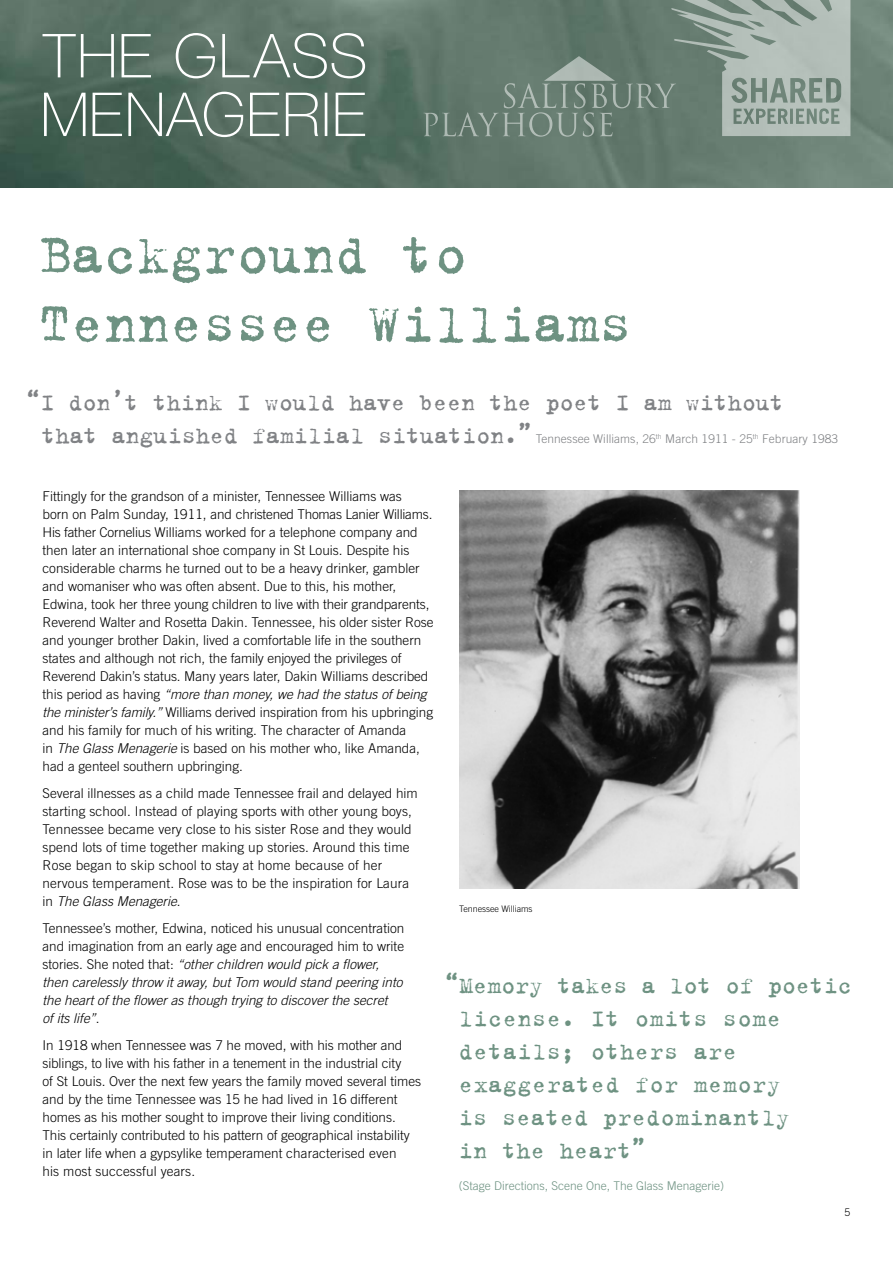
<style>
.page{position:relative;width:893px;height:1263px;background:#fff}
.page>*{position:absolute;margin:0;border:0;box-sizing:border-box;transform-origin:0 0}
.t1{font:60px/69px "Trixie";color:#6e9282}
.t2{font:25.5px/33px "Trixie";letter-spacing:.025em;color:#6e9282}
.t3{font:25.5px "Trixie";color:#808285}
.t4{font:300 13.5px/18px "Trade Gothic";color:#000}
.t5{font:italic 300 13.5px/18px "Trade Gothic";color:#000}
.t6{font:300 12px "Trade Gothic";letter-spacing:.005em;color:#808285}
.t7{font:300 12px "Trade Gothic";color:#6e9282}
.t8{font:300 10.5px "Trade Gothic";color:#000}
.t9{font:300 9px "Trade Gothic";letter-spacing:-.005em;color:#000}
.s1{font-family:"Trixie";font-weight:400;font-size:25.5px}
.s2{font-style:italic}
.s3{font-style:normal}
</style>
<div class="page">
<img style="left:459px;top:491px;width:341px;height:397px">
<img style="left:0;top:0;width:893px;height:187px">
<svg style="left:43px;top:33px;width:322px;height:45px;background:#71867b"></svg>
<svg style="left:44px;top:92px;width:321px;height:45px;background:#71857a"></svg>
<svg style="left:423px;top:0;width:427px;height:137px;background:#7a8d83"></svg>
<h1 class="t1" style="left:38px;top:218px;width:596px">Background to<br>Tennessee Williams</h1>
<h2 class="t3" style="left:26px;top:386px;width:759px">“I don’t think I would have been the poet I am without</h2>
<p class="t6" style="left:41px;top:432px;width:798px"><span class="s1">that anguished familial situation.”</span> Tennessee Williams, 26<sup>th</sup> March 1911 - 25<sup>th</sup> February 1983</p>
<p class="t4" style="left:43px;top:487px;width:393px">Fittingly for the grandson of a minister, Tennessee Williams was<br>born on Palm Sunday, 1911, and christened Thomas Lanier Williams.<br>His father Cornelius Williams worked for a telephone company and then later an international shoe company in St Louis. Despite his considerable charms he turned out to be a heavy drinker, gambler and womaniser who was often absent. Due to this, his mother, Edwina, took her three young children to live with their grandparents, Reverend Walter and Rosetta Dakin. Tennessee, his older sister Rose and younger brother Dakin, lived a comfortable life in the southern states and although not rich, the family enjoyed the privileges of Reverend Dakin’s status. Many years later, Dakin Williams described this period as having <span class="s2">“more than money, we had the status of being the minister’s family.”</span> Williams derived inspiration from his upbringing and his family for much of his writing. The character of Amanda<br>in <span class="s2">The Glass Menagerie</span> is based on his mother who, like Amanda, had a genteel southern upbringing.</p>
<p class="t4" style="left:43px;top:784px;width:377px">Several illnesses as a child made Tennessee frail and delayed him starting school. I nstead of playing sports with other young boys, Tennessee became very close to his sister Rose and they would spend lots of time together making up stories. Around this time Rose began to skip school to stay at home because of her nervous temperament. Rose was to be the inspiration for Laura in <span class="s2">The Glass Menagerie</span>.</p>
<p class="t5" style="left:43px;top:919px;width:363px"><span class="s3">Tennessee’s mother, Edwina, noticed his unusual concentration and imagination from an early age and encouraged him to write stories. She noted that:</span> “other children would pick a flower, then carelessly throw it away, but Tom would stand peering into the heart of the flower as though trying to discover the secret<br>of its life”<span class="s3">.</span></p>
<p class="t4" style="left:43px;top:1036px;width:380px">I n 1918 when Tennessee was 7 he moved, with his mother and siblings, to live with his father in a tenement in the industrial city<br>of St Louis. Over the next few years the family moved several times and by the time Tennessee was 15 he had lived in 16 different homes as his mother sought to improve their living conditions.<br>This certainly contributed to his pattern of geographical instability in later life when a gypsylike temperament characterised even<br>his most successful years.</p>
<p class="t9" style="left:459px;top:904px;width:75px">Tennessee Williams</p>
<h2 class="t2" style="left:459px;top:968px;width:394px;text-indent:-14px">“Memory takes a lot of poetic license. It omits some details; others are exaggerated for memory<br>is seated predominantly<br>in the heart”</h2>
<p class="t7" style="left:459px;top:1178px;width:267px">(Stage Directions, Scene One, The Glass Menagerie)</p>
<p class="t8" style="left:845px;top:1206px;width:7px">5</p>
</div>
